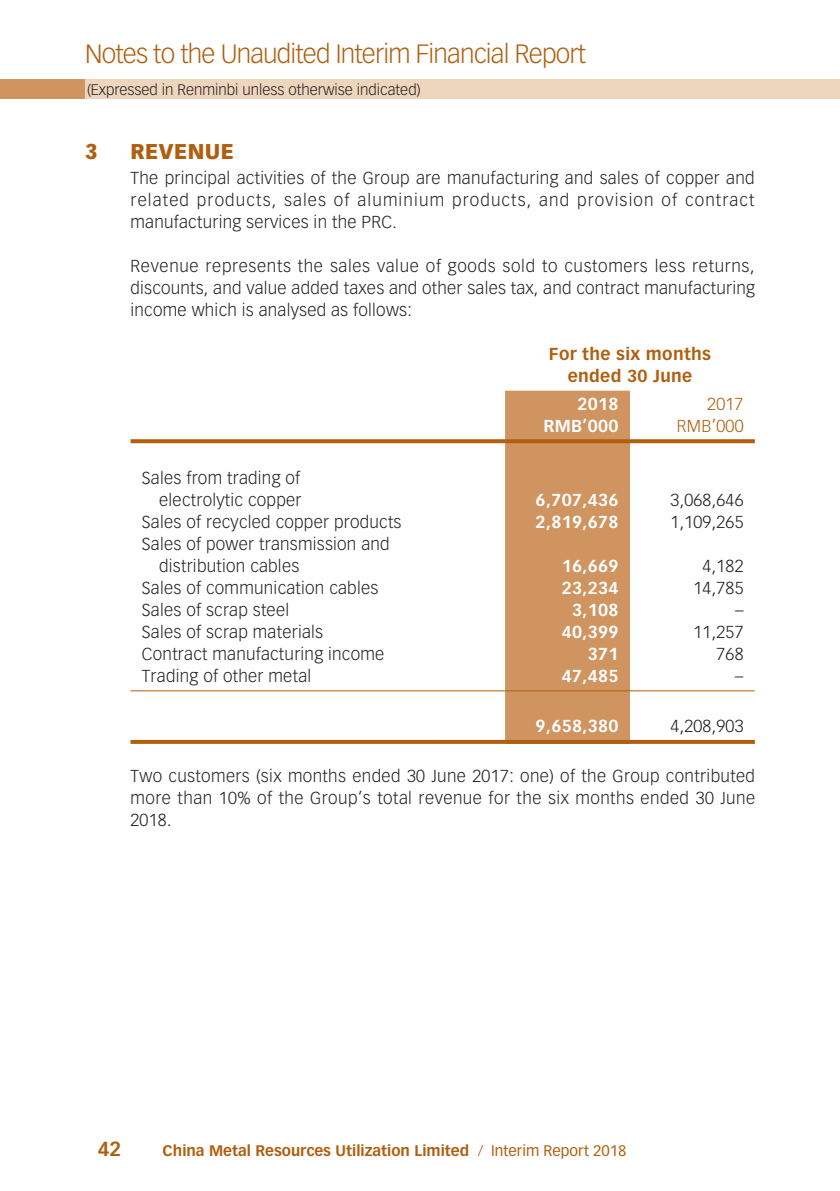
<style>
.page{position:relative;width:840px;height:1191px;background:#fff}
.page>*{position:absolute;margin:0;border:0;box-sizing:border-box;transform-origin:0 0}
.t1{font:300 26px "Vectora LT Std";letter-spacing:-.03em;color:#b05f0f}
._01_H1{font:900 21px "Vectora LT Std";letter-spacing:.02em;color:#b05f0f}
.t2{font:700 20px "Vectora LT Std";color:#b05f0f}
._00_txt{font:300 17px/22px "Vectora LT Std";letter-spacing:.015em;color:#231f20;text-align:justify}
._50_Table_txt{font:300 17px "Vectora LT Std";letter-spacing:.015em;color:#231f20}
._50_Table_txt-2{font:700 17px "Vectora LT Std";letter-spacing:.02em;color:#fff}
._50_Table_txt-3{font:700 17px "Vectora LT Std";letter-spacing:.02em;color:#b05f0f}
._50_Table_txt-4{font:300 17px "Vectora LT Std";letter-spacing:.015em;color:#b05f0f}
.t3{font:700 15px "Vectora LT Std";color:#b05f0f}
.t4{font:300 15px "Vectora LT Std";color:#231f20}
.s1{font-weight:300}
.s2{font-weight:400}
</style>
<div class="page">
<div style="left:0;top:80px;width:839px;height:19px;background:#eed5bd"></div>
<div style="left:0;top:80px;width:85px;height:19px;background:#cf9460"></div>
<div style="left:505px;top:391px;width:124px;height:349px;background:#cf9460"></div>
<svg style="left:130px;top:439px;width:307px;height:4px"></svg>
<svg style="left:437px;top:439px;width:68px;height:4px"></svg>
<svg style="left:505px;top:439px;width:124px;height:4px"></svg>
<svg style="left:629px;top:439px;width:125px;height:4px"></svg>
<hr style="left:130px;top:690px;width:307px;height:1px;background:#b05f0f">
<hr style="left:437px;top:690px;width:68px;height:1px;background:#b05f0f">
<hr style="left:505px;top:690px;width:124px;height:1px;background:#b05f0f">
<hr style="left:629px;top:690px;width:125px;height:1px;background:#b05f0f">
<svg style="left:130px;top:740px;width:307px;height:4px"></svg>
<svg style="left:437px;top:740px;width:68px;height:4px"></svg>
<hr style="left:505px;top:740px;width:124px;height:4px;background:#b05f0f">
<svg style="left:629px;top:740px;width:125px;height:4px"></svg>
<h1 class="t1" style="left:85px;top:39px;width:502px">Notes to the Unaudited Interim Financial Report</h1>
<p class="t4" style="left:87px;top:81px;width:335px">(Expressed in Renminbi unless otherwise indicated)</p>
<p class="_01_H1" style="left:85px;top:139px;width:14px">3</p>
<p class="_01_H1" style="left:130px;top:139px;width:105px">REVENUE</p>
<p class="_00_txt" style="left:130px;top:167px;width:625px">The principal activities of the Group are manufacturing and sales of copper and related products, sales of aluminium products, and provision of contract manufacturing services in the PRC.</p>
<p class="_00_txt" style="left:130px;top:255px;width:625px">Revenue represents the sales value of goods sold to customers less returns, discounts, and value added taxes and other sales tax, and contract manufacturing income which is analysed as follows:</p>
<p class="_50_Table_txt-3" style="left:548px;top:344px;width:163px">For the six months</p>
<p class="_50_Table_txt-3" style="left:567px;top:366px;width:126px">ended 30 June</p>
<p class="_50_Table_txt-2" style="left:577px;top:393px;width:43px">2018</p>
<p class="_50_Table_txt-4" style="left:707px;top:394px;width:38px">2017</p>
<p class="_50_Table_txt-2" style="left:543px;top:415px;width:77px">RMB’000</p>
<p class="_50_Table_txt-4" style="left:676px;top:416px;width:68px">RMB’000</p>
<p class="_50_Table_txt" style="left:142px;top:468px;width:160px">Sales from trading of</p>
<p class="_50_Table_txt" style="left:159px;top:490px;width:144px">electrolytic copper</p>
<p class="_50_Table_txt-2" style="left:535px;top:490px;width:84px">6,707,436</p>
<p class="_50_Table_txt" style="left:670px;top:490px;width:74px">3,068,646</p>
<p class="_50_Table_txt" style="left:142px;top:512px;width:261px">Sales of recycled copper products</p>
<p class="_50_Table_txt-2" style="left:535px;top:512px;width:84px">2,819,678</p>
<p class="_50_Table_txt" style="left:670px;top:512px;width:74px">1,109,265</p>
<p class="_50_Table_txt" style="left:142px;top:534px;width:249px">Sales of power transmission and</p>
<p class="_50_Table_txt" style="left:159px;top:556px;width:141px">distribution cables</p>
<p class="_50_Table_txt-2" style="left:561px;top:556px;width:58px">16,669</p>
<p class="_50_Table_txt" style="left:702px;top:556px;width:42px">4,182</p>
<p class="_50_Table_txt" style="left:142px;top:578px;width:238px">Sales of communication cables</p>
<p class="_50_Table_txt-2" style="left:561px;top:578px;width:58px">23,234</p>
<p class="_50_Table_txt" style="left:693px;top:578px;width:51px">14,785</p>
<p class="_50_Table_txt" style="left:142px;top:600px;width:149px">Sales of scrap steel</p>
<p class="_50_Table_txt-2" style="left:571px;top:600px;width:48px">3,108</p>
<p class="_50_Table_txt" style="left:734px;top:600px;width:10px">–</p>
<p class="_50_Table_txt" style="left:142px;top:622px;width:183px">Sales of scrap materials</p>
<p class="_50_Table_txt-2" style="left:561px;top:622px;width:58px">40,399</p>
<p class="_50_Table_txt" style="left:693px;top:622px;width:51px">11,257</p>
<p class="_50_Table_txt" style="left:142px;top:644px;width:244px">Contract manufacturing income</p>
<p class="_50_Table_txt-2" style="left:587px;top:644px;width:32px">371</p>
<p class="_50_Table_txt" style="left:716px;top:644px;width:29px">768</p>
<p class="_50_Table_txt" style="left:142px;top:666px;width:171px">Trading of other metal</p>
<p class="_50_Table_txt-2" style="left:561px;top:666px;width:58px">47,485</p>
<p class="_50_Table_txt" style="left:734px;top:666px;width:10px">–</p>
<p class="_50_Table_txt-2" style="left:535px;top:716px;width:84px">9,658,380</p>
<p class="_50_Table_txt" style="left:670px;top:716px;width:74px">4,208,903</p>
<p class="_00_txt" style="left:130px;top:765px;width:626px">Two customers (six months ended 30 June 2017: one) of the Group contributed more than 10% of the Group’s total revenue for the six months ended 30 June 2018.</p>
<p class="t2" style="left:98px;top:1136px;width:25px">42</p>
<p class="t3" style="left:162px;top:1142px;width:465px">China Metal Resources Utilization Limited <span class="s1">/</span> <span class="s2">Interim Report 2018</span></p>
</div>
